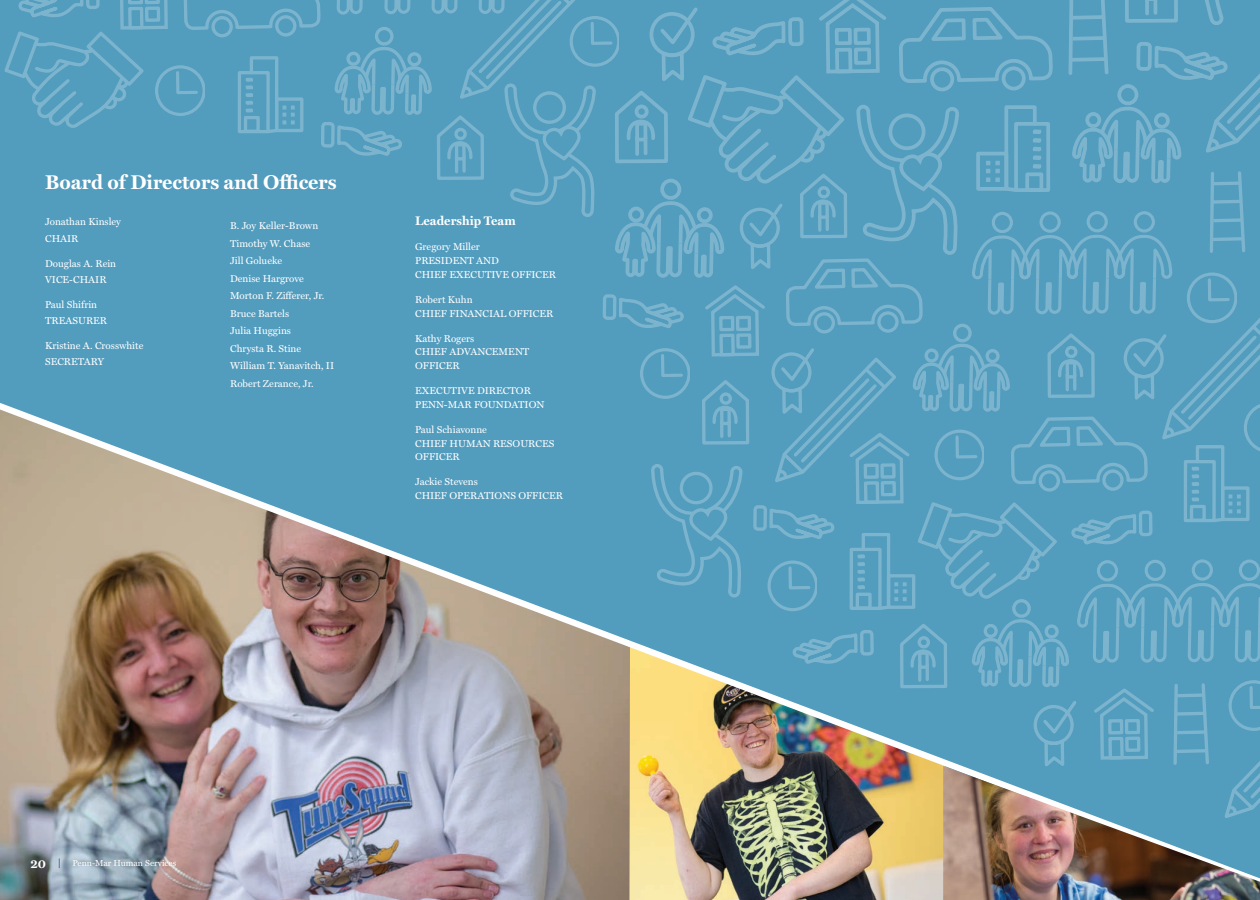
<style>
.page{position:relative;width:1260px;height:900px;background:#529cbe}
.page>*{position:absolute;margin:0;border:0;box-sizing:border-box;transform-origin:0 0}
.heading{font:700 20px "Miller Text";color:#fff}
.body{font:700 12.5px "Miller Text";color:#fff}
.body-2{font:10px/13.8px "Miller Text";color:#fff}
.t1{font:8.75px "Miller Text";color:#fff}
.s1{font-weight:700;font-size:12.5px}
.s2{font-weight:700;font-size:10px;color:#1d3d7b}
</style>
<div class="page">
<div style="left:321px;top:122px;width:14px;height:26px;border:3px solid #fff;border-radius:3px"></div>
<svg style="left:4px;top:0;width:316px;height:133px"></svg>
<svg style="left:335px;top:0;width:925px;height:388px"></svg>
<img style="left:0;top:388px;width:1260px;height:512px">
<img style="left:943px;top:766px;width:317px;height:134px">
<p class="heading" style="left:45px;top:170px;width:293px">Board of Directors and Officers</p>
<p class="body-2" style="left:45px;top:214px;width:77px;line-height:16.2px">Jonathan Kinsley<br>CHAIR</p>
<p class="body-2" style="left:45px;top:255px;width:73px;line-height:16.2px">Douglas A. Rein<br>VICE-CHAIR</p>
<p class="body-2" style="left:45px;top:296px;width:64px;line-height:16.2px">Paul Shifrin<br>TREASURER</p>
<p class="body-2" style="left:45px;top:337px;width:100px;line-height:16.2px">Kristine A. Crosswhite<br>SECRETARY</p>
<p class="body-2" style="left:230px;top:219px;width:90px">B. Joy Keller-Brown</p>
<p class="body-2" style="left:230px;top:236px;width:82px">Timothy W. Chase</p>
<p class="body-2" style="left:230px;top:254px;width:53px">Jill Golueke</p>
<p class="body-2" style="left:230px;top:271px;width:75px">Denise Hargrove</p>
<p class="body-2" style="left:230px;top:289px;width:96px">Morton F. Zifferer, Jr.</p>
<p class="body-2" style="left:230px;top:306px;width:60px">Bruce Bartels</p>
<p class="body-2" style="left:230px;top:324px;width:62px">Julia Huggins</p>
<p class="body-2" style="left:230px;top:341px;width:73px">Chrysta R. Stine</p>
<p class="body-2" style="left:230px;top:359px;width:105px">William T. Yanavitch, II</p>
<p class="body-2" style="left:230px;top:376px;width:85px">Robert Zerance, Jr.</p>
<p class="body" style="left:415px;top:214px;width:102px">Leadership Team</p>
<p class="body-2" style="left:415px;top:240px;width:142px">Gregory Miller<br>PRESIDENT AND<br>CHIEF EXECUTIVE OFFICER</p>
<p class="body-2" style="left:415px;top:292px;width:140px">Robert Kuhn<br>CHIEF FINANCIAL OFFICER</p>
<p class="body-2" style="left:415px;top:331px;width:116px">Kathy Rogers<br>CHIEF ADVANCEMENT<br>OFFICER</p>
<p class="body-2" style="left:415px;top:384px;width:131px">EXECUTIVE DIRECTOR<br>PENN-MAR FOUNDATION</p>
<p class="body-2" style="left:415px;top:422px;width:141px">Paul Schiavonne<br>CHIEF HUMAN RESOURCES<br>OFFICER</p>
<p class="body-2" style="left:415px;top:475px;width:149px">Jackie Stevens<br>CHIEF OPERATIONS OFFICER</p>
<p class="t1" style="left:30px;top:858px;width:147px"><span class="s1">20</span> <span class="s2">|</span> Penn-Mar Human Services</p>
</div>
